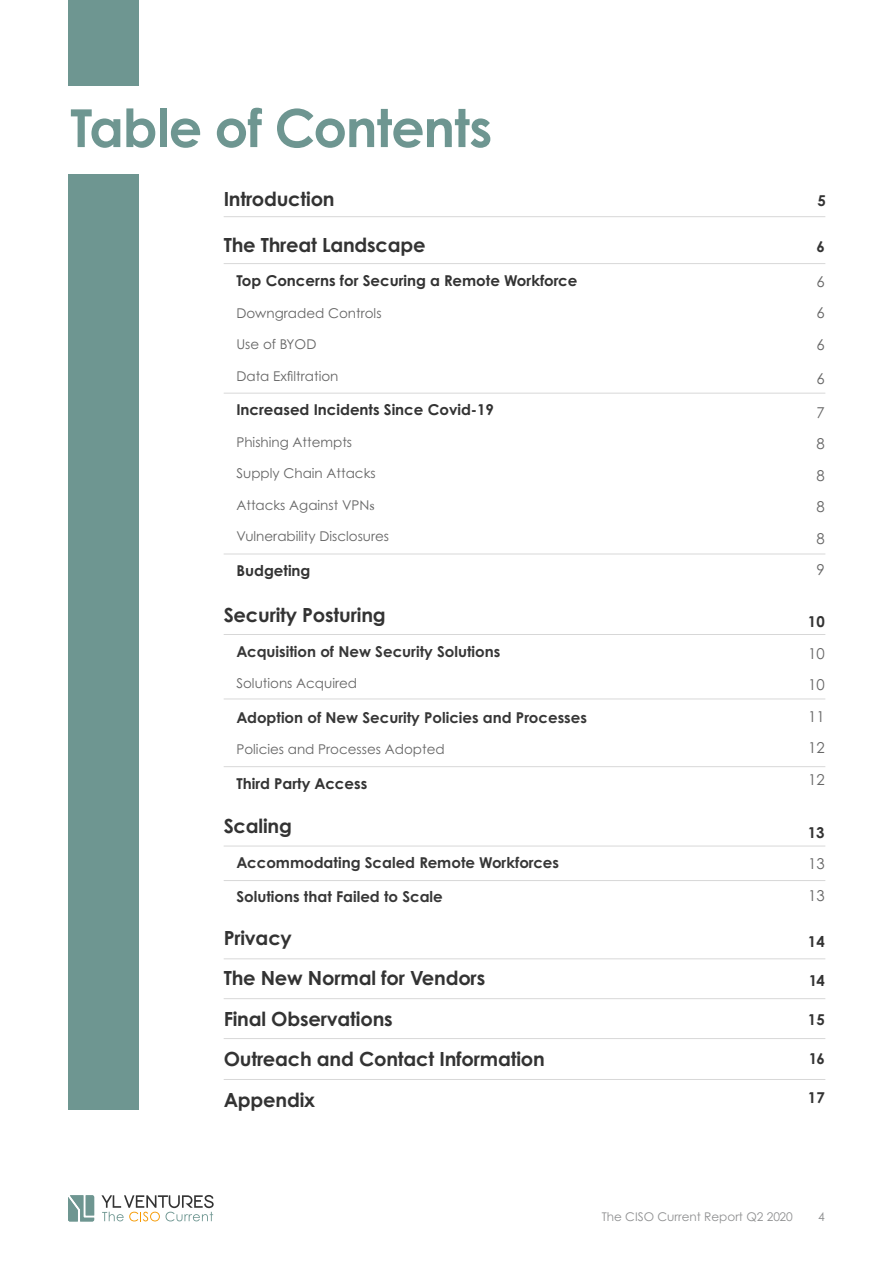
<style>
.page{position:relative;width:893px;height:1263px;background:#fff}
.page>*{position:absolute;margin:0;border:0;box-sizing:border-box;transform-origin:0 0}
.t1{font:700 52.5px "Century Gothic Pro";letter-spacing:-.02em;color:#6e9691}
.t2{font:700 19.5px/40.5px "Century Gothic Pro";letter-spacing:-.01em;color:#333}
.t3{font:700 15px "Century Gothic Pro";color:#373737}
.t4{font:700 15px "Century Gothic Pro";color:#333}
.t5{font:15px/31.5px "Century Gothic Pro";color:#666;text-align:justify}
.t6{font:13.5px "Century Gothic Pro";color:#666}
.t7{font:12px "Century Gothic Pro";color:#8f9091}
.s1{font-family:"Adobe Hebrew"}
</style>
<div class="page">
<svg style="left:68px;top:1195px;width:26px;height:26px"></svg>
<svg style="left:101px;top:1195px;width:113px;height:26px"></svg>
<hr style="left:224px;top:216px;width:601px;height:1px;background:#333">
<hr style="left:224px;top:263px;width:601px;height:1px;background:#333">
<hr style="left:224px;top:393px;width:601px;height:1px;background:#333">
<hr style="left:224px;top:766px;width:601px;height:1px;background:#333">
<hr style="left:224px;top:998px;width:601px;height:1px;background:#333">
<hr style="left:224px;top:634px;width:601px;height:1px;background:#333">
<hr style="left:224px;top:554px;width:601px;height:1px;background:#333">
<hr style="left:224px;top:699px;width:601px;height:1px;background:#333">
<hr style="left:224px;top:846px;width:601px;height:1px;background:#333">
<hr style="left:224px;top:880px;width:601px;height:1px;background:#333">
<hr style="left:224px;top:958px;width:601px;height:1px;background:#333">
<hr style="left:224px;top:1038px;width:601px;height:1px;background:#333">
<hr style="left:224px;top:1079px;width:601px;height:1px;background:#333">
<div style="left:68px;top:174px;width:71px;height:936px;background:#6e9691"></div>
<div style="left:68px;top:0;width:71px;height:85px;background:#6e9691"></div>
<h1 class="t1" style="left:70px;top:95px;width:424px">Table of Contents</h1>
<h2 class="t2" style="left:224px;top:178px;width:112px">Introduction</h2>
<h2 class="t2" style="left:224px;top:224px;width:204px">The Threat Landscape</h2>
<p class="t4" style="left:236px;top:271px;width:342px">Top Concerns for Securing a Remote Workforce</p>
<p class="t6" style="left:236px;top:304px;width:147px">Downgraded Controls</p>
<p class="t6" style="left:236px;top:336px;width:81px">Use of BYOD</p>
<p class="t6" style="left:236px;top:367px;width:104px">Data Exfiltration</p>
<p class="t4" style="left:236px;top:400px;width:259px">Increased Incidents Since Covid-19</p>
<p class="t6" style="left:236px;top:433px;width:117px">Phishing Attempts</p>
<p class="t6" style="left:236px;top:465px;width:141px">Supply Chain Attacks</p>
<p class="t6" style="left:236px;top:496px;width:140px">Attacks Against VPN<span class="s1">s</span></p>
<p class="t6" style="left:236px;top:528px;width:154px">Vulnerability Disclosures</p>
<p class="t4" style="left:236px;top:561px;width:76px">Budgeting</p>
<h2 class="t2" style="left:224px;top:595px;width:164px">Security Posturing</h2>
<p class="t3" style="left:236px;top:642px;width:265px">Acquisition of New Security Solutions</p>
<p class="t6" style="left:236px;top:675px;width:122px">Solutions Acquired</p>
<p class="t3" style="left:236px;top:708px;width:352px">Adoption of New Security Policies and Processes</p>
<p class="t6" style="left:236px;top:741px;width:210px">Policies and Processes Adopted</p>
<p class="t4" style="left:236px;top:774px;width:132px">Third Party Access</p>
<h2 class="t2" style="left:224px;top:806px;width:70px">Scaling</h2>
<p class="t3" style="left:236px;top:853px;width:324px">Accommodating Scaled Remote Workforces</p>
<p class="t3" style="left:236px;top:888px;width:208px">Solutions that Failed to Scale</p>
<h2 class="t2" style="left:224px;top:917px;width:323px">Privacy<br>The New Normal for Vendors<br>Final Observations<br>Outreach and Contact Information<br>Appendix</h2>
<p class="t4" style="left:817px;top:191px;width:10px">5</p>
<p class="t4" style="left:816px;top:237px;width:10px">6</p>
<p class="t5" style="left:816px;top:265px;width:10px">6<br>6<br>6</p>
<p class="t5" style="left:816px;top:363px;width:10px">6</p>
<p class="t5" style="left:816px;top:396px;width:10px">7<br>8<br>8<br>8<br>8<br>9</p>
<p class="t4" style="left:808px;top:612px;width:18px">10</p>
<p class="t5" style="left:808px;top:637px;width:18px">10<br>10<br>11<br>12<br>12</p>
<p class="t4" style="left:808px;top:823px;width:18px">13</p>
<p class="t5" style="left:808px;top:848px;width:18px">13<br>13</p>
<p class="t4" style="left:808px;top:932px;width:18px">14</p>
<p class="t4" style="left:809px;top:971px;width:17px">14</p>
<p class="t4" style="left:808px;top:1010px;width:18px">15</p>
<p class="t4" style="left:809px;top:1049px;width:17px">16</p>
<p class="t4" style="left:808px;top:1088px;width:18px">17</p>
<p class="t7" style="left:602px;top:1209px;width:193px">The CISO Current Report Q2 2020</p>
<p class="t7" style="left:818px;top:1209px;width:8px">4</p>
</div>
